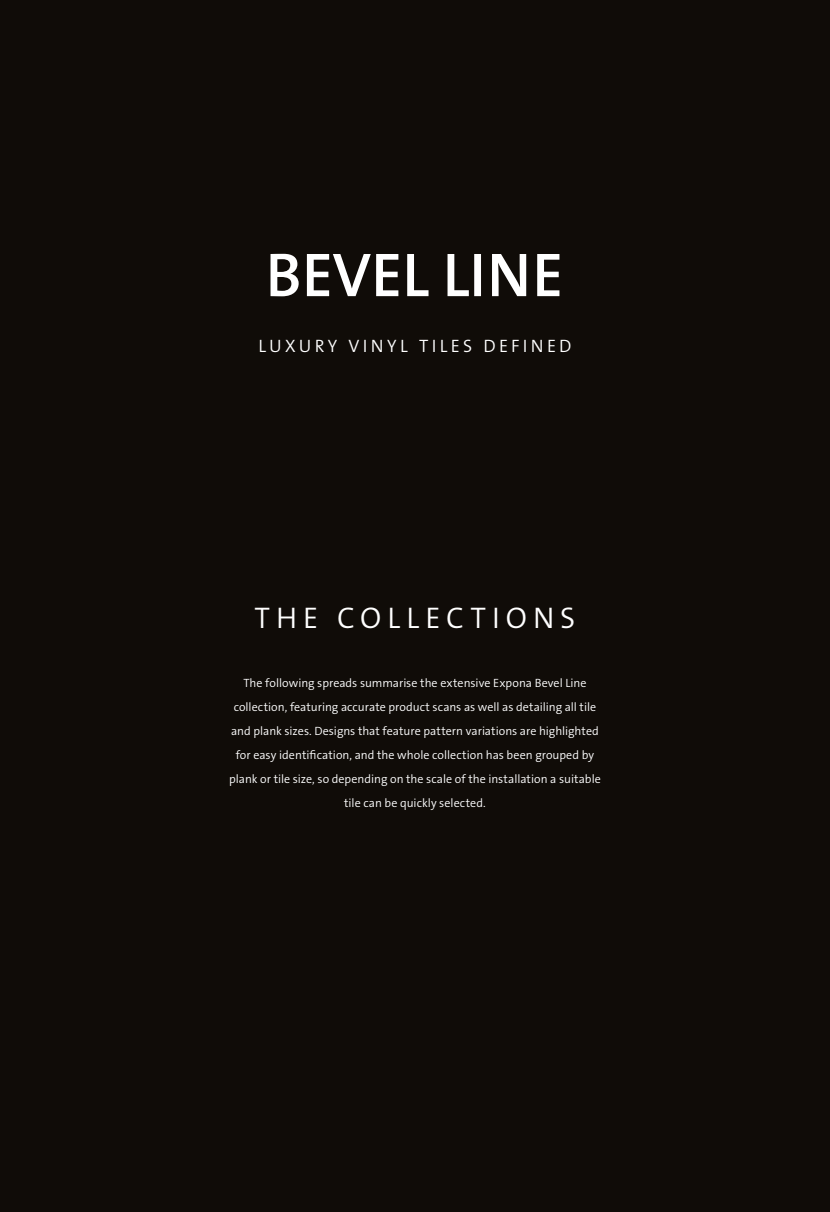
<style>
.page{position:relative;width:830px;height:1212px;background:#fff}
.page>*{position:absolute;margin:0;border:0;box-sizing:border-box;transform-origin:0 0}
.t1{font:30px "The Sans LP4 Se Lig";letter-spacing:.2em;color:#fff}
.t2{font:18px "The Sans LP4 Se Lig";letter-spacing:.185em;color:#fff}
.t3{font:12px/24px "The Sans LP4 Se Lig";color:#fff;text-align:center}
</style>
<div class="page">
<div style="left:0;top:0;width:829px;height:1212px;background:#100c08"></div>
<svg style="left:270px;top:254px;width:289px;height:42px"></svg>
<h2 class="t2" style="left:258px;top:334px;width:314px">LUXURY VINYL TILES DEFINED</h2>
<h1 class="t1" style="left:254px;top:599px;width:322px">THE COLLECTIONS</h1>
<p class="t3" style="left:229px;top:671px;width:373px">The following spreads summarise the extensive Expona Bevel Line collection, featuring accurate product scans as well as detailing all tile and plank sizes. Designs that feature pattern variations are highlighted for easy identification, and the whole collection has been grouped by plank or tile size, so depending on the scale of the installation a suitable tile can be quickly selected.</p>
</div>
